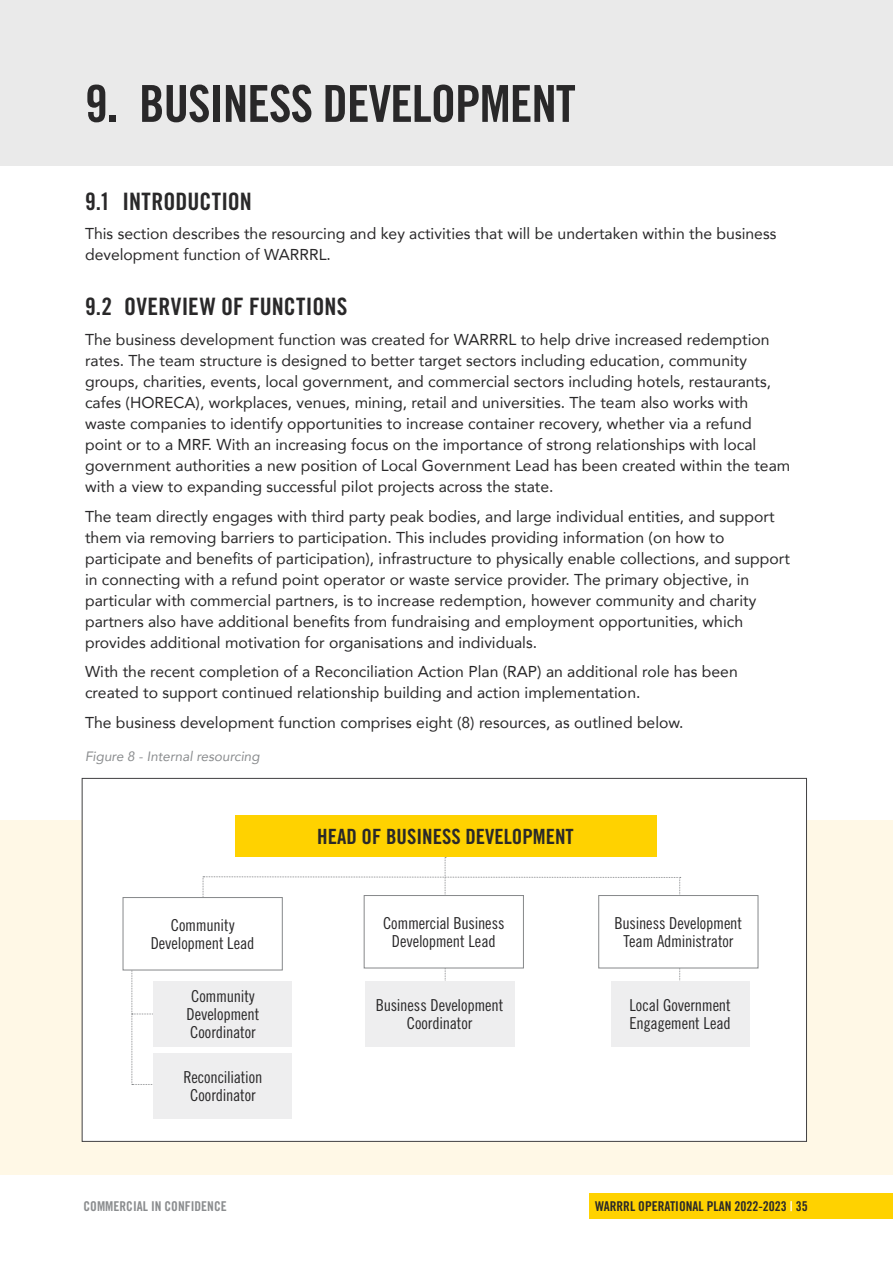
<style>
.page{position:relative;width:893px;height:1263px;background:#fff}
.page>*{position:absolute;margin:0;border:0;box-sizing:border-box;transform-origin:0 0}
.t1{font:51px "Trade Gothic LT Std Bd Cn 20";letter-spacing:-.02em;color:#292829}
.t2{font:24px "Trade Gothic LT Std Bd Cn 20";letter-spacing:.01em;color:#292829}
.Department_-_Big{font:21px "Trade Gothic LT Std Bd Cn 20";color:#292829}
.Role_Big{font:16.5px/18px "Trade Gothic LT Std Cn 18";letter-spacing:-.01em;color:#292829;text-align:center}
.t3{font:15.75px/21px "Avenir";color:#292829}
.t4{font:13.5px "Trade Gothic LT Std Bd Cn 20";color:#292829}
.Italic_small_print{font:italic 13.5px "Avenir";color:#8a8c8e}
.t5{font:13.5px "Trade Gothic LT Std Bd Cn 20";color:#8a8c8e}
.s1{color:#fff}
</style>
<div class="page">
<div style="left:0;top:0;width:893px;height:166px;background:#eaeaea"></div>
<div style="left:0;top:820px;width:893px;height:355px;background:#fff8e6"></div>
<div style="left:82px;top:778px;width:725px;height:363px;background:#fff;border:1px solid #414042"></div>
<div style="left:589px;top:1193px;width:304px;height:26px;background:#ffd200"></div>
<div style="left:235px;top:815px;width:421px;height:42px;background:#ffd200"></div>
<div style="left:598px;top:895px;width:160px;height:73px;border:1px solid #86888a"></div>
<div style="left:611px;top:981px;width:138px;height:66px;background:#eeeeef"></div>
<svg style="left:132px;top:857px;width:549px;height:228px"></svg>
<div style="left:154px;top:981px;width:138px;height:66px;background:#eeeeef"></div>
<div style="left:154px;top:1053px;width:138px;height:66px;background:#eeeeef"></div>
<div style="left:123px;top:897px;width:159px;height:73px;background:#fff"></div>
<div style="left:123px;top:897px;width:160px;height:73px;border:1px solid #86888a"></div>
<p class="t1" style="left:85px;top:73px;width:492px">9. BUSINESS DEVELOPMENT</p>
<p class="t2" style="left:85px;top:187px;width:168px">9.1 INTRODUCTION</p>
<p class="t3" style="left:85px;top:223px;width:693px">This section describes the resourcing and key activities that will be undertaken within the business development function of WARRRL.</p>
<p class="t2" style="left:85px;top:292px;width:264px">9.2 OVERVIEW OF FUNCTIONS</p>
<p class="t3" style="left:85px;top:329px;width:707px">The business development function was created for WARRRL to help drive increased redemption rates. The team structure is designed to better target sectors including education, community groups, charities, events, local government, and commercial sectors including hotels, restaurants, cafes (HORECA), workplaces, venues, mining, retail and universities. The team also works with waste companies to identify opportunities to increase container recovery, whether via a refund point or to a MRF. With an increasing focus on the importance of strong relationships with local government authorities a new position of Local Government Lead has been created within the team with a view to expanding successful pilot projects across the state.</p>
<p class="t3" style="left:85px;top:505px;width:706px">The team directly engages with third party peak bodies, and large individual entities, and support them via removing barriers to participation. This includes providing information (on how to participate and benefits of participation), infrastructure to physically enable collections, and support in connecting with a refund point operator or waste service provider. The primary objective, in particular with commercial partners, is to increase redemption, however community and charity partners also have additional benefits from fundraising and employment opportunities, which provides additional motivation for organisations and individuals.</p>
<p class="t3" style="left:85px;top:661px;width:654px">With the recent completion of a Reconciliation Action Plan (RAP) an additional role has been created to support continued relationship building and action implementation.</p>
<p class="t3" style="left:85px;top:711px;width:600px">The business development function comprises eight (8) resources, as outlined below.</p>
<p class="Italic_small_print" style="left:85px;top:748px;width:176px">Figure 8 - Internal resourcing</p>
<p class="Role_Big" style="left:151px;top:916px;width:105px">Community<br>Development Lead</p>
<p class="Role_Big" style="left:186px;top:987px;width:74px;text-align:left">Community<br>Development<br>Coordinator</p>
<p class="Role_Big" style="left:183px;top:1068px;width:80px">Reconciliation<br>Coordinator</p>
<p class="Department_-_Big" style="left:317px;top:823px;width:258px">HEAD OF BUSINESS DEVELOPMENT</p>
<p class="Role_Big" style="left:383px;top:914px;width:123px">Commercial Business<br>Development Lead</p>
<p class="Role_Big" style="left:376px;top:996px;width:129px">Business Development<br>Coordinator</p>
<p class="Role_Big" style="left:615px;top:914px;width:129px">Business Development<br>Team Administrator</p>
<p class="Role_Big" style="left:629px;top:996px;width:103px;text-align:left">Local Government<br>Engagement Lead</p>
<p class="t5" style="left:84px;top:1198px;width:145px">COMMERCIAL IN CONFIDENCE</p>
<p class="t4" style="left:595px;top:1198px;width:214px">WARRRL OPERATIONAL PLAN 2022-2023 <span class="s1">|</span> 35</p>
</div>
